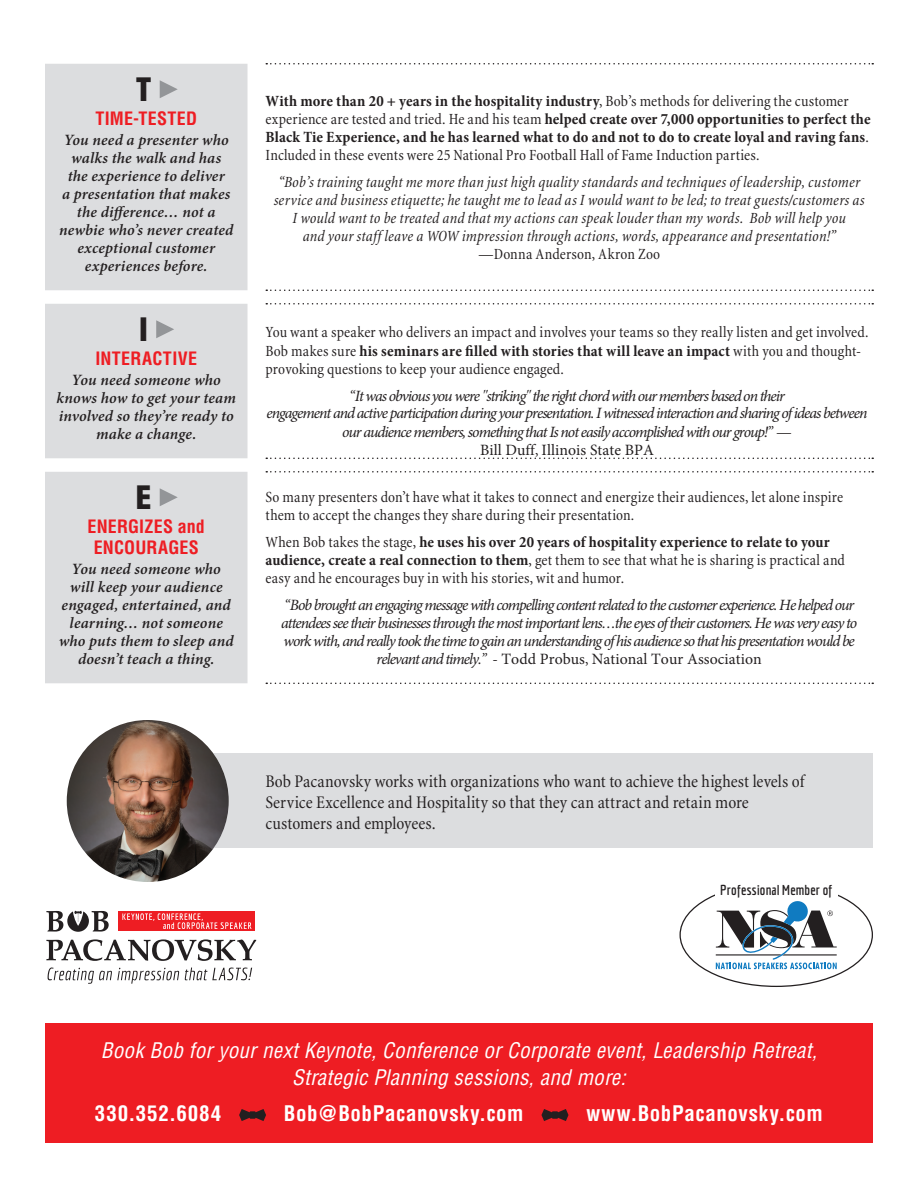
<style>
.page{position:relative;width:918px;height:1188px;background:#fff}
.page>*{position:absolute;margin:0;border:0;box-sizing:border-box;transform-origin:0 0}
.t1{font:900 condensed 31.5px "Helvetica";color:#231f20}
.t2{font:italic condensed 21px/27px "Helvetica";letter-spacing:.015em;color:#fff;text-align:center}
.t3{font:700 condensed 21px "Helvetica";letter-spacing:.03em;color:#fff}
.t4{font:condensed 18px/21px "Minion";color:#231f20}
.t5{font:700 condensed 18px/21px "Helvetica";letter-spacing:.015em;color:#ee1d23;text-align:center}
.t6{font:italic 15.75px/18px "Minion Pro";letter-spacing:-.065em;color:#231f20;text-align:center}
.t7{font:condensed 15.75px/18px "Minion";letter-spacing:.005em;color:#231f20}
.t8{font:700 condensed 15.75px/18px "Minion Pro";letter-spacing:.01em;color:#231f20}
.t9{font:italic 600 15.75px/18px "Minion Pro";letter-spacing:.01em;color:#231f20;text-align:center}
.t10{font:italic condensed 15.75px/18px "Minion";letter-spacing:.01em;color:#231f20;text-align:center}
.t11{font:700 13.95px "Economica";letter-spacing:.015em;color:#231f20}
.s1{font-family:"Minion";font-weight:400}
.s2{font-family:"Minion";font-stretch:condensed}
.s3{font-family:"Minion";font-style:normal;font-stretch:condensed}
.s4{font-style:normal}
.s5{font-family:"Minion Pro";font-weight:700}
</style>
<div class="page">
<div style="left:184px;top:754px;width:689px;height:94px;background:#dcdddf"></div>
<div style="left:45px;top:1023px;width:828px;height:120px;background:#ee1d23"></div>
<svg style="left:239px;top:1109px;width:27px;height:12px"></svg>
<svg style="left:541px;top:1109px;width:27px;height:12px"></svg>
<div style="left:45px;top:64px;width:203px;height:619px;background:#dcdddf"></div>
<svg style="left:266px;top:290px;width:607px;height:1px"></svg>
<svg style="left:266px;top:458px;width:607px;height:1px"></svg>
<svg style="left:266px;top:303px;width:607px;height:2px"></svg>
<svg style="left:266px;top:471px;width:607px;height:2px"></svg>
<svg style="left:266px;top:63px;width:607px;height:1px"></svg>
<svg style="left:266px;top:683px;width:607px;height:1px"></svg>
<svg style="left:160px;top:80px;width:18px;height:18px"></svg>
<svg style="left:156px;top:320px;width:18px;height:18px"></svg>
<svg style="left:160px;top:488px;width:18px;height:18px"></svg>
<svg style="left:46px;top:939px;width:210px;height:22px"></svg>
<svg style="left:46px;top:910px;width:63px;height:22px"></svg>
<div style="left:118px;top:911px;width:137px;height:20px;background:#ee1d23"></div>
<svg style="left:122px;top:913px;width:130px;height:16px"></svg>
<svg style="left:48px;top:967px;width:131px;height:17px"></svg>
<svg style="left:185px;top:968px;width:67px;height:12px"></svg>
<img style="left:67px;top:720px;width:162px;height:162px;border-radius:81px">
<svg style="left:716px;top:901px;width:121px;height:68px"></svg>
<h1 class="t1" style="left:136px;top:70px;width:17px">T</h1>
<p class="t5" style="left:95px;top:108px;width:103px">TIME-TESTED</p>
<p class="t9" style="left:59px;top:131px;width:176px">You need a presenter who walks the walk and has<br>the experience to deliver<br>a presentation that makes the difference… not a newbie who’s never created exceptional customer experiences before.</p>
<h1 class="t1" style="left:139px;top:310px;width:10px">I</h1>
<p class="t5" style="left:95px;top:348px;width:103px">INTERACTIVE</p>
<p class="t9" style="left:57px;top:371px;width:181px">You need someone who knows how to get your team involved so they’re ready to make a change.</p>
<h1 class="t1" style="left:136px;top:478px;width:17px">E</h1>
<p class="t5" style="left:88px;top:516px;width:119px">ENERGIZES and<br>ENCOURAGES</p>
<p class="t9" style="left:59px;top:560px;width:176px">You need someone who will keep your audience engaged, entertained, and learning… not someone who puts them to sleep and doesn’t teach a thing.</p>
<p class="t8" style="left:266px;top:92px;width:607px">With more than 20 + years in the hospitality industry<span class="s1">, Bob’s methods for delivering the customer experience are tested and tried. He and his team</span> helped create over 7,000 opportunities to perfect the<br>Black Tie Experience, and he has learned what to do and not to do to create loyal and raving fans<span class="s1">.</span></p>
<p class="t7" style="left:266px;top:147px;width:496px">Included in these events were 25 National Pro Football Hall of Fame Induction parties.</p>
<p class="t10" style="left:274px;top:174px;width:593px">“Bob’s training taught me more than just high quality standards and techniques of leadership, customer service and business etiquette; he taught me to lead as I would want to be led; to treat guests/customers as I would want to be treated and that my actions can speak louder than my words. Bob will help you<br>and your staff leave a WOW impression through actions, words, appearance and presentation!”</p>
<p class="t7" style="left:478px;top:246px;width:184px">—Donna Anderson, Akron Zoo</p>
<p class="t7" style="left:265px;top:324px;width:605px">You want a speaker who delivers an impact and involves your teams so they really listen and get involved.</p>
<p class="t8" style="left:265px;top:342px;width:597px"><span class="s1">Bob makes sure</span> his seminars are filled with stories that will leave an impact <span class="s1">with you and thought-</span></p>
<p class="t7" style="left:265px;top:360px;width:300px">provoking questions to keep your audience engaged.</p>
<p class="t6" style="left:267px;top:387px;width:602px"><span class="s2">“</span>It was obvious you were "striking" the right chord with our members based on their<br>engagement and active participation during your presentation. I witnessed interaction and sharing of ideas between our audience members, something that Is not easily accomplished with our group!<span class="s2">”</span> <span class="s3">—<br></span><span class="s4">Bill Duff</span><span class="s3">,</span> <span class="s4">Illinois State BPA</span></p>
<p class="t7" style="left:266px;top:489px;width:579px">So many presenters don’t have what it takes to connect and energize their audiences, let alone inspire them to accept the changes they share during their presentation.</p>
<p class="t8" style="left:266px;top:533px;width:566px"><span class="s1">When Bob takes the stage,</span> he uses his over 20 years of hospitality experience to relate to your</p>
<p class="t7" style="left:266px;top:552px;width:581px"><span class="s5">audience, create a real connection to them</span>, get them to see that what he is sharing is practical and easy and he encourages buy in with his stories, wit and humor.</p>
<p class="t6" style="left:281px;top:596px;width:578px"><span class="s2">“</span>Bob brought an engaging message with compelling content related to the customer experience. He helped our attendees see their businesses through the most important lens…the eyes of their customers. He was very easy to work with, and really took the time to gain an understanding of his audience so that his presentation would be relevant and timely.<span class="s2">”</span> - <span class="s4">Todd Probus</span><span class="s3">,</span> <span class="s4">National Tour Association</span></p>
<p class="t4" style="left:266px;top:771px;width:540px">Bob Pacanovsky works with organizations who want to achieve the highest levels of<br>Service Excellence and Hospitality so that they can attract and retain more customers and employees.</p>
<p class="t11" style="left:720px;top:882px;width:113px">Professional Member of</p>
<h2 class="t2" style="left:101px;top:1037px;width:718px">Book Bob for your next Keynote, Conference or Corporate event, Leadership Retreat,<br>Strategic Planning sessions, and more:</h2>
<h2 class="t3" style="left:95px;top:1101px;width:128px">330.352.6084</h2>
<h2 class="t3" style="left:284px;top:1101px;width:241px">Bob@BobPacanovsky.com</h2>
<h2 class="t3" style="left:586px;top:1101px;width:238px">www.BobPacanovsky.com</h2>
</div>
